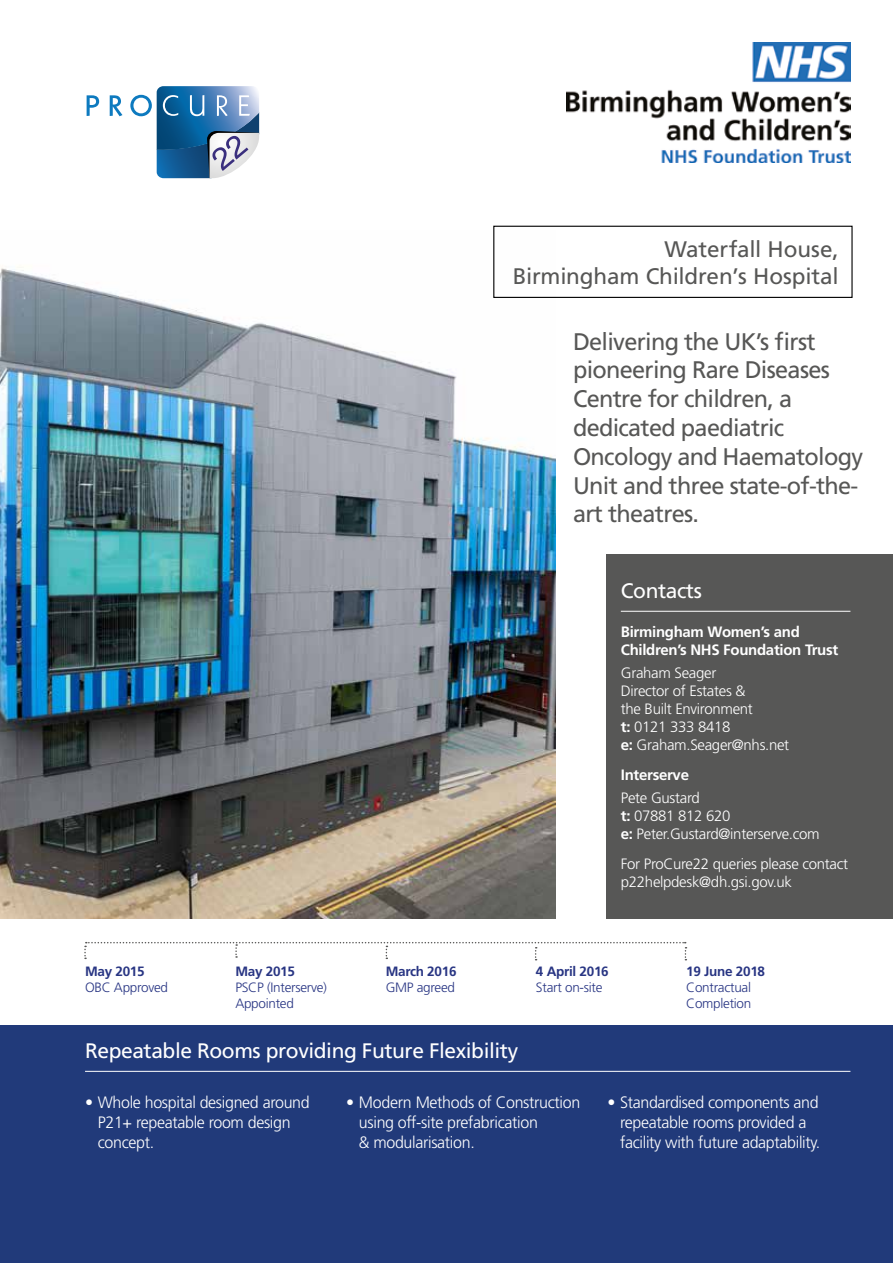
<style>
.page{position:relative;width:893px;height:1263px;background:#fff}
.page>*{position:absolute;margin:0;border:0;box-sizing:border-box;transform-origin:0 0}
.t1{font:24px/28.8px "Frutiger";letter-spacing:-.03em;color:#575756}
.t2{font:22.5px/27px "Frutiger";letter-spacing:-.01em;color:#575756;text-align:right}
.t3{font:21px "Frutiger";letter-spacing:-.02em;color:#fff}
.t4{font:300 16.5px/19.8px "Frutiger";letter-spacing:-.02em;color:#fff}
.t5{font:300 15px/18px "Frutiger";letter-spacing:-.02em;color:#fff}
.t6{font:700 15px/18px "Frutiger";letter-spacing:-.02em;color:#fff}
.t7{font:300 13.5px/16.2px "Frutiger";letter-spacing:-.02em;color:#283583}
.t8{font:700 13.5px "Frutiger";letter-spacing:-.02em;color:#283583}
.s1{font-weight:700}
</style>
<div class="page">
<img style="left:0;top:267px;width:555px;height:651px">
<svg style="left:87px;top:95px;width:12px;height:21px"></svg>
<svg style="left:110px;top:95px;width:12px;height:21px"></svg>
<svg style="left:130px;top:86px;width:129px;height:92px"></svg>
<div style="left:606px;top:554px;width:287px;height:364px;background:#575756"></div>
<div style="left:0;top:1025px;width:893px;height:238px;background:#213a7a"></div>
<hr style="left:621px;top:611px;width:229px;height:1px;background:#fff">
<svg style="left:84px;top:942px;width:602px;height:18px"></svg>
<hr style="left:85px;top:1071px;width:765px;height:1px;background:#fff">
<div style="left:493px;top:226px;width:360px;height:72px;border:1px solid #000"></div>
<img style="left:567px;top:42px;width:283px;height:121px">
<h2 class="t2" style="left:513px;top:236px;width:327px">Waterfall House,<br>Birmingham Children’s Hospital</h2>
<h1 class="t1" style="left:573px;top:327px;width:292px">Delivering the UK’s first pioneering Rare Diseases<br>Centre for children, a dedicated paediatric<br>Oncology and Haematology<br>Unit and three state-of-the&shy;art theatres.</h1>
<p class="t3" style="left:621px;top:578px;width:83px">Contacts</p>
<p class="t8" style="left:85px;top:963px;width:61px">May 2015</p>
<p class="t7" style="left:85px;top:979px;width:85px">OBC Approved</p>
<p class="t8" style="left:235px;top:963px;width:61px">May 2015</p>
<p class="t7" style="left:235px;top:979px;width:93px">PSCP (Interserve)<br>Appointed</p>
<p class="t8" style="left:386px;top:963px;width:72px">March 2016</p>
<p class="t7" style="left:386px;top:979px;width:71px">GMP agreed</p>
<p class="t6" style="left:621px;top:623px;width:219px">Birmingham Women’s and<br>Children’s NHS Foundation Trust</p>
<p class="t5" style="left:621px;top:663px;width:170px">Graham Seager<br>Director of Estates &amp;<br>the Built Environment<br><span class="s1">t:</span> 0121 333 8418<br><span class="s1">e:</span> Graham.Seager@nhs.net</p>
<p class="t6" style="left:621px;top:766px;width:70px">Interserve</p>
<p class="t5" style="left:621px;top:788px;width:200px">Pete Gustard<br><span class="s1">t:</span> 07881 812 620<br><span class="s1">e:</span> Peter.Gustard@interserve.com</p>
<p class="t5" style="left:621px;top:855px;width:229px">For ProCure22 queries please contact p22helpdesk@dh.gsi.gov.uk</p>
<p class="t8" style="left:536px;top:963px;width:74px">4 April 2016</p>
<p class="t7" style="left:536px;top:979px;width:68px">Start on-site</p>
<p class="t8" style="left:686px;top:963px;width:80px">19 June 2018</p>
<p class="t7" style="left:686px;top:979px;width:67px">Contractual<br>Completion</p>
<p class="t3" style="left:85px;top:1038px;width:435px">Repeatable Rooms providing Future Flexibility</p>
<p class="t4" style="left:98px;top:1092px;width:213px;text-indent:-13px">• Whole hospital designed around<br>P21+ repeatable room design concept.</p>
<p class="t4" style="left:359px;top:1092px;width:223px;text-indent:-13px">• Modern Methods of Construction using off-site prefabrication<br>&amp; modularisation.</p>
<p class="t4" style="left:620px;top:1092px;width:202px;text-indent:-13px">• Standardised components and repeatable rooms provided a facility with future adaptability.</p>
</div>
